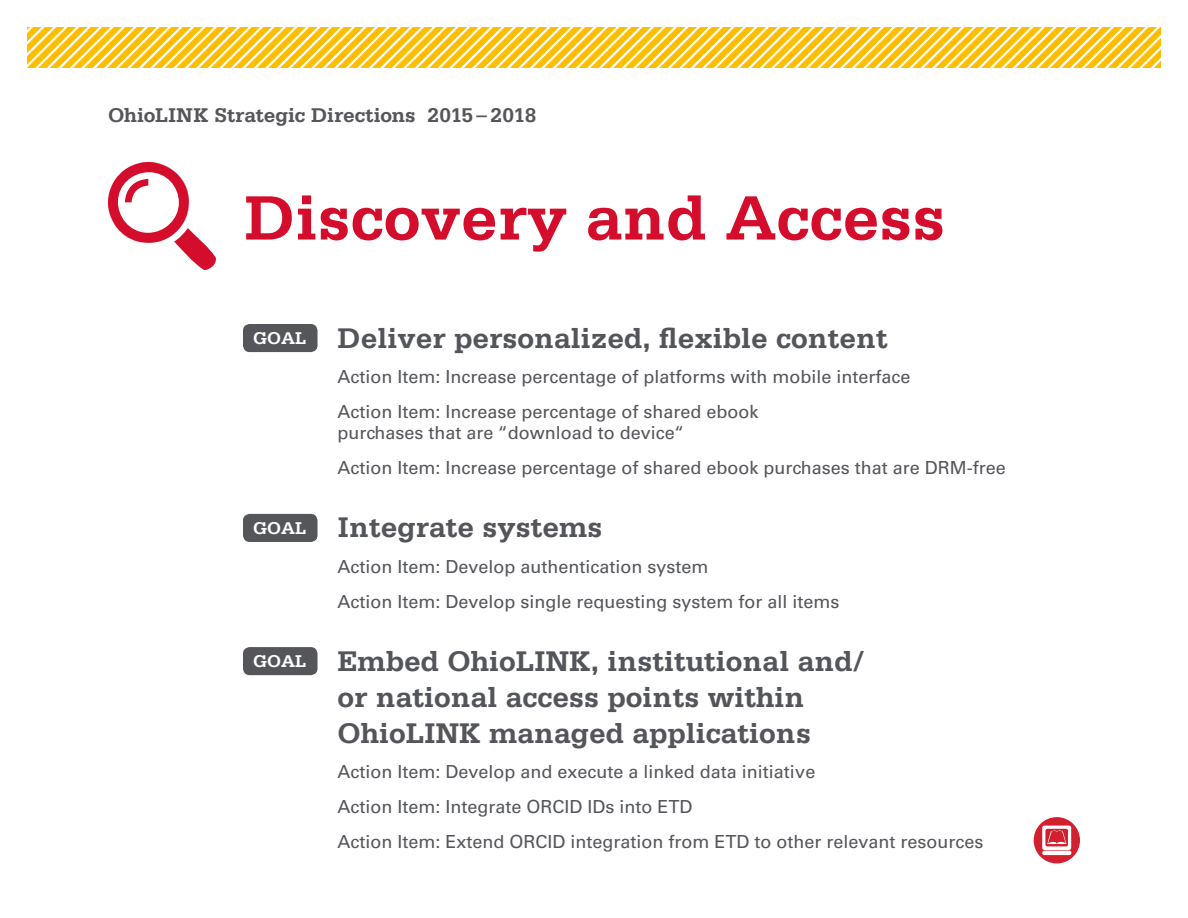
<style>
.page{position:relative;width:1188px;height:918px;background:#fff}
.page>*{position:absolute;margin:0;border:0;box-sizing:border-box;transform-origin:0 0}
.t1{font:700 66px "Serifa Std";color:#d30d2b}
.t2{font:700 30px/36px "Serifa Std";color:#54555a}
.t3{font:700 21px "Serifa Std";letter-spacing:-.005em;color:#55565a}
.t4{font:18px/21.6px "Univers LT Std";color:#54555a}
.t5{font:700 18px "Serifa Std";color:#fff}
</style>
<div class="page">
<div style="left:1034px;top:817px;width:46px;height:46px;background:#d2202f;border-radius:50%"></div>
<svg style="left:1042px;top:825px;width:30px;height:30px"></svg>
<svg style="left:27px;top:27px;width:1134px;height:41px"></svg>
<svg style="left:108px;top:162px;width:108px;height:108px"></svg>
<div style="left:243px;top:324px;width:75px;height:28px;background:#55565a;border-radius:7px"></div>
<div style="left:243px;top:514px;width:75px;height:28px;background:#55565a;border-radius:7px"></div>
<div style="left:243px;top:647px;width:75px;height:28px;background:#55565a;border-radius:7px"></div>
<p class="t3" style="left:108px;top:103px;width:430px">OhioLINK Strategic Directions 2015 – 2018</p>
<p class="t1" style="left:244px;top:179px;width:703px">Discovery and Access</p>
<p class="t5" style="left:253px;top:327px;width:55px">GOAL</p>
<p class="t2" style="left:338px;top:320px;width:552px">Deliver personalized, flexible content</p>
<p class="t4" style="left:338px;top:366px;width:575px">Action Item: Increase percentage of platforms with mobile interface</p>
<p class="t4" style="left:338px;top:401px;width:423px">Action Item: Increase percentage of shared ebook purchases that are “download to device“</p>
<p class="t4" style="left:338px;top:457px;width:670px">Action Item: Increase percentage of shared ebook purchases that are DRM-free</p>
<p class="t5" style="left:253px;top:517px;width:55px">GOAL</p>
<p class="t2" style="left:338px;top:510px;width:267px">Integrate systems</p>
<p class="t4" style="left:338px;top:556px;width:373px">Action Item: Develop authentication system</p>
<p class="t4" style="left:338px;top:591px;width:504px">Action Item: Develop single requesting system for all items</p>
<p class="t5" style="left:253px;top:651px;width:55px">GOAL</p>
<p class="t2" style="left:338px;top:643px;width:528px">Embed OhioLINK, institutional and/ or national access points within<br>OhioLINK managed applications</p>
<p class="t4" style="left:338px;top:761px;width:479px">Action Item: Develop and execute a linked data initiative</p>
<p class="t4" style="left:338px;top:796px;width:357px">Action Item: Integrate ORCID IDs into ETD</p>
<p class="t4" style="left:338px;top:831px;width:648px">Action Item: Extend ORCID integration from ETD to other relevant resources</p>
</div>
